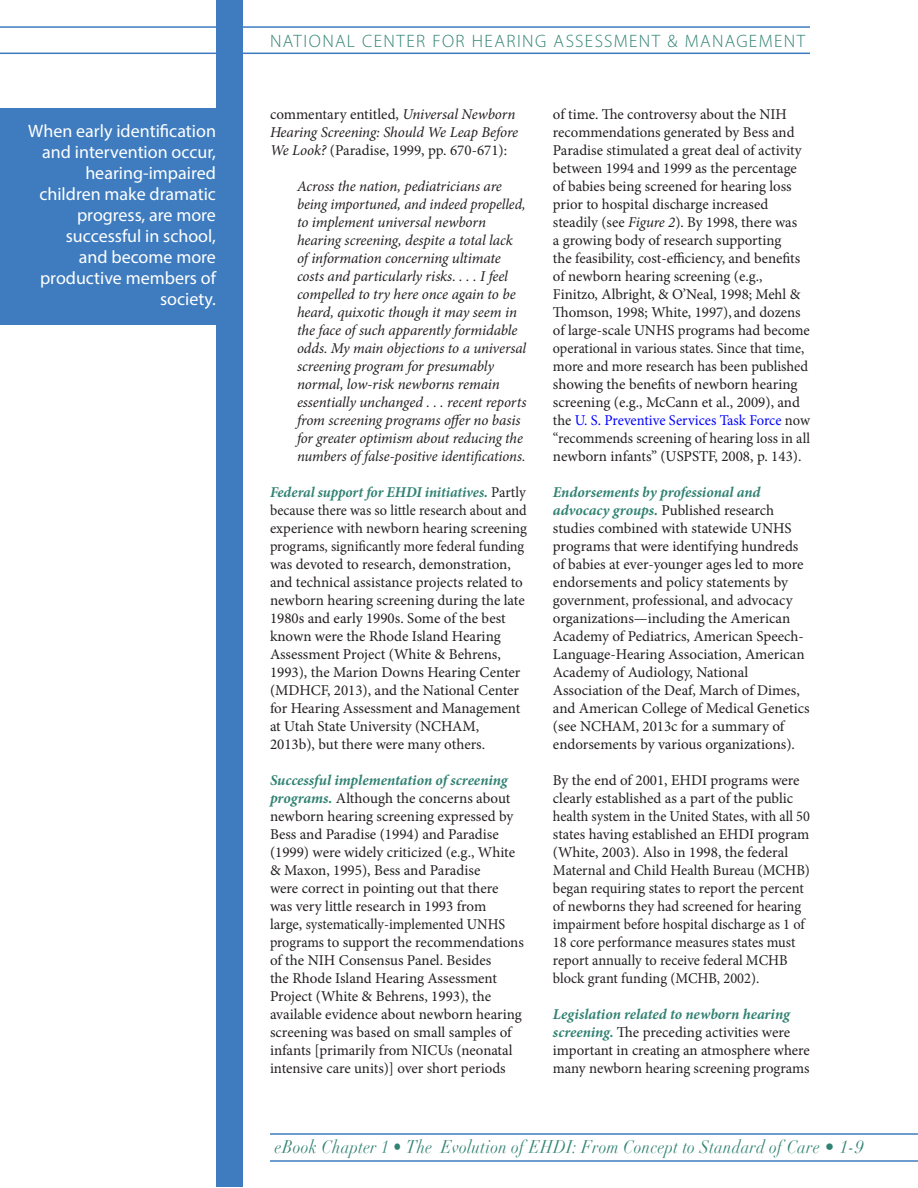
<style>
.page{position:relative;width:918px;height:1188px;background:#fff}
.page>*{position:absolute;margin:0;border:0;box-sizing:border-box;transform-origin:0 0}
.Pull-Out_Text{font:18px/21px "Myriad Pro";color:#fff;text-align:right}
.t1{font:italic 18px "Didot";letter-spacing:.02em;color:#318273;scale:.87 1}
.t2{font:300 18px "Myriad Pro";letter-spacing:.075em;color:#318273}
.Body_text{font:15px/18px "Minion Pro";color:#231f20}
.Bullet_Text{font:italic 15px/18px "Minion Pro";letter-spacing:-.01em;color:#231f20}
.Body_text-2{font:italic 15px/18px "Minion Pro";letter-spacing:-.01em;color:#231f20}
.s1{font-style:normal}
.s2{font-weight:700;font-style:italic;color:#318273}
.s3{font-style:italic}
.s4{color:#00f}
</style>
<div class="page">
<hr style="left:270px;top:1133px;width:648px;height:2px;background:#3e7cbf">
<hr style="left:270px;top:1160px;width:648px;height:2px;background:#3e7cbf">
<hr style="left:0;top:26px;width:810px;height:2px;background:#3e7cbf">
<hr style="left:0;top:53px;width:810px;height:1px;background:#3e7cbf">
<div style="left:216px;top:0;width:27px;height:1187px;background:#3e7cbf"></div>
<div style="left:0;top:108px;width:223px;height:217px;background:#3e7cbf"></div>
<p class="Pull-Out_Text" style="left:28px;top:120px;width:189px">When early identification and intervention occur, hearing-impaired children make dramatic progress, are more successful in school,<br>and become more productive members of society.</p>
<p class="t2" style="left:270px;top:31px;width:537px">NATIONAL CENTER FOR HEARING ASSESSMENT &amp; MANAGEMENT</p>
<p class="Body_text-2" style="left:270px;top:105px;width:250px"><span class="s1">commentary entitled,</span> Universal Newborn<br>Hearing Screening: Should We Leap Before<br>We Look? <span class="s1">(Paradise, 1999, pp. 670-671):</span></p>
<p class="Bullet_Text" style="left:297px;top:177px;width:231px">Across the nation, pediatricians are being importuned, and indeed propelled, to implement universal newborn hearing screening, despite a total lack of information concerning ultimate costs and particularly risks. . . . I feel compelled to try here once again to be heard, quixotic though it may seem in the face of such apparently formidable odds. My main objections to a universal screening program for presumably normal, low-risk newborns remain essentially unchanged . . . recent reports from screening programs offer no basis for greater optimism about reducing the numbers of false-positive identifications.</p>
<p class="Body_text" style="left:270px;top:483px;width:259px"><span class="s2">Federal support for EHDI initiatives.</span> Partly because there was so little research about and experience with newborn hearing screening programs, significantly more federal funding was devoted to research, demonstration, and technical assistance projects related to newborn hearing screening during the late 1980s and early 1990s. Some of the best known were the Rhode Island Hearing Assessment Project (White &amp; Behrens, 1993), the Marion Downs Hearing Center (MDHCF, 2013), and the National Center for Hearing Assessment and Management at Utah State University (NCHAM, 2013b), but there were many others.</p>
<p class="Body_text" style="left:270px;top:771px;width:255px"><span class="s2">Successful implementation of screening programs.</span> Although the concerns about newborn hearing screening expressed by Bess and Paradise (1994) and Paradise (1999) were widely criticized (e.g., White &amp; Maxon, 1995), Bess and Paradise<br>were correct in pointing out that there was very little research in 1993 from<br>large, systematically-implemented UNHS programs to support the recommendations of the NIH Consensus Panel. Besides<br>the Rhode Island Hearing Assessment Project (White &amp; Behrens, 1993), the available evidence about newborn hearing screening was based on small samples of infants [primarily from NICUs (neonatal intensive care units)] over short periods</p>
<p class="Body_text" style="left:553px;top:105px;width:259px">of time. The controversy about the NIH recommendations generated by Bess and Paradise stimulated a great deal of activity between 1994 and 1999 as the percentage of babies being screened for hearing loss prior to hospital discharge increased steadily (see <span class="s3">Figure 2</span>). By 1998, there was<br>a growing body of research supporting<br>the feasibility, cost-efficiency, and benefits of newborn hearing screening (e.g., Finitzo, Albright, &amp; O’Neal, 1998; Mehl &amp; Thomson, 1998; White, 1997), and dozens of large-scale UNHS programs had become operational in various states. Since that time, more and more research has been published showing the benefits of newborn hearing screening (e.g., McCann et al., 2009), and the <span class="s4">U. S. Preventive Services Task Force</span> now “recommends screening of hearing loss in all newborn infants” (USPSTF, 2008, p. 143).</p>
<p class="Body_text" style="left:553px;top:483px;width:258px"><span class="s2">Endorsements by professional and advocacy groups.</span> Published research studies combined with statewide UNHS programs that were identifying hundreds of babies at ever-younger ages led to more endorsements and policy statements by government, professional, and advocacy organizations—including the American Academy of Pediatrics, American Speech-Language-Hearing Association, American Academy of Audiology, National Association of the Deaf, March of Dimes, and American College of Medical Genetics (see NCHAM, 2013c for a summary of endorsements by various organizations).</p>
<p class="Body_text" style="left:553px;top:771px;width:259px">By the end of 2001, EHDI programs were clearly established as a part of the public health system in the United States, with all 50 states having established an EHDI program (White, 2003). Also in 1998, the federal Maternal and Child Health Bureau (MCHB) began requiring states to report the percent of newborns they had screened for hearing impairment before hospital discharge as 1 of 18 core performance measures states must report annually to receive federal MCHB block grant funding (MCHB, 2002).</p>
<p class="Body_text" style="left:553px;top:1005px;width:258px"><span class="s2">Legislation related to newborn hearing screening.</span> The preceding activities were important in creating an atmosphere where many newborn hearing screening programs</p>
<p class="t1" style="left:275px;top:1136px;width:679px">eBook Chapter 1 • The Evolution of EHDI: From Concept to Standard of Care • 1-9</p>
</div>
